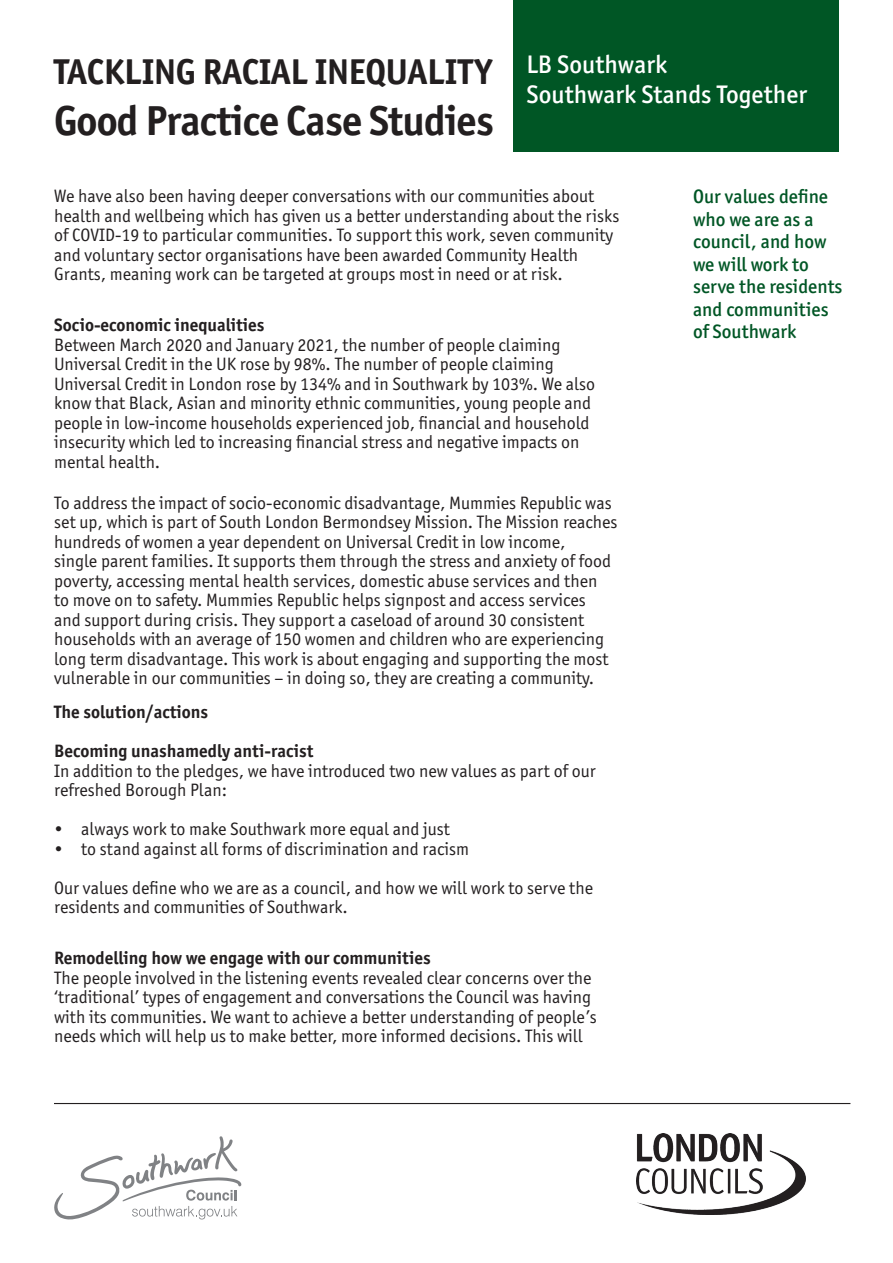
<style>
.page{position:relative;width:893px;height:1263px;background:#fff}
.page>*{position:absolute;margin:0;border:0;box-sizing:border-box;transform-origin:0 0}
.t1{font:700 42px "Officina Sans ITC Pro";letter-spacing:-.02em;color:#231f20}
.t2{font:700 36px "Officina Sans ITC Pro";letter-spacing:-.01em;color:#231f20}
.t3{font:500 25.5px "Officina Sans ITC Pro";color:#fff}
.t4{font:500 19.5px/22.5px "Officina Sans ITC Pro";color:#005625}
.t5{font:18px/19.5px "Officina Sans ITC Pro";color:#231f20}
.t6{font:700 18px "Officina Sans ITC Pro";color:#231f20}
</style>
<div class="page">
<hr style="left:54px;top:1103px;width:796px;height:1px;background:#231f20">
<div style="left:514px;top:0;width:325px;height:152px;background:#005625"></div>
<img style="left:637px;top:1133px;width:169px;height:81px">
<svg style="left:54px;top:1136px;width:187px;height:83px"></svg>
<p class="t2" style="left:54px;top:50px;width:440px">TACKLING RACIAL INEQUALITY</p>
<p class="t1" style="left:54px;top:94px;width:441px">Good Practice Case Studies</p>
<p class="t3" style="left:527px;top:49px;width:142px">LB Southwark</p>
<p class="t3" style="left:527px;top:79px;width:282px">Southwark Stands Together</p>
<p class="t5" style="left:54px;top:186px;width:567px">We have also been having deeper conversations with our communities about health and wellbeing which has given us a better understanding about the risks of COVID-19 to particular communities. To support this work, seven community and voluntary sector organisations have been awarded Community Health Grants, meaning work can be targeted at groups most in need or at risk.</p>
<p class="t6" style="left:54px;top:314px;width:212px">Socio-economic inequalities</p>
<p class="t5" style="left:54px;top:335px;width:543px">Between March 2020 and January 2021, the number of people claiming Universal Credit in the UK rose by 98%. The number of people claiming Universal Credit in London rose by 134% and in Southwark by 103%. We also know that Black, Asian and minority ethnic communities, young people and people in low-income households experienced job, financial and household insecurity which led to increasing financial stress and negative impacts on mental health.</p>
<p class="t5" style="left:54px;top:493px;width:565px">To address the impact of socio-economic disadvantage, Mummies Republic was set up, which is part of South London Bermondsey Mission. The Mission reaches hundreds of women a year dependent on Universal Credit in low income,<br>single parent families. It supports them through the stress and anxiety of food poverty, accessing mental health services, domestic abuse services and then<br>to move on to safety. Mummies Republic helps signpost and access services<br>and support during crisis. They support a caseload of around 30 consistent households with an average of 150 women and children who are experiencing long term disadvantage. This work is about engaging and supporting the most vulnerable in our communities – in doing so, they are creating a community.</p>
<p class="t6" style="left:54px;top:701px;width:156px">The solution/actions</p>
<p class="t6" style="left:54px;top:740px;width:261px">Becoming unashamedly anti-racist</p>
<p class="t5" style="left:54px;top:761px;width:543px">In addition to the pledges, we have introduced two new values as part of our refreshed Borough Plan:</p>
<p class="t5" style="left:54px;top:819px;width:397px">• always work to make Southwark more equal and just</p>
<p class="t5" style="left:54px;top:839px;width:416px">• to stand against all forms of discrimination and racism</p>
<p class="t5" style="left:54px;top:878px;width:540px">Our values define who we are as a council, and how we will work to serve the residents and communities of Southwark.</p>
<p class="t6" style="left:54px;top:947px;width:378px">Remodelling how we engage with our communities</p>
<p class="t5" style="left:54px;top:968px;width:544px">The people involved in the listening events revealed clear concerns over the ‘traditional’ types of engagement and conversations the Council was having with its communities. We want to achieve a better understanding of people’s needs which will help us to make better, more informed decisions. This will</p>
<p class="t4" style="left:693px;top:185px;width:151px">Our values define who we are as a council, and how we will work to serve the residents and communities of Southwark</p>
</div>
